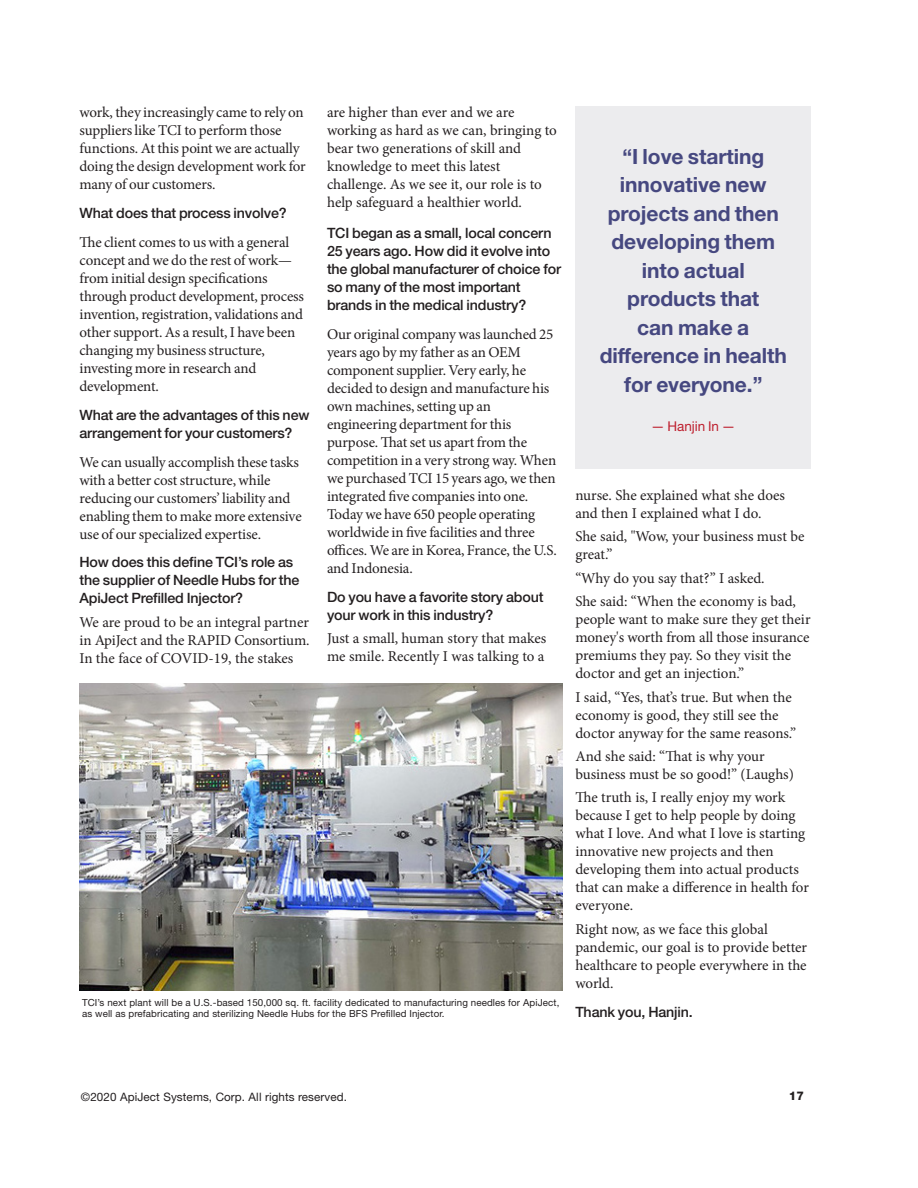
<style>
.page{position:relative;width:918px;height:1188px;background:#fff}
.page>*{position:absolute;margin:0;border:0;box-sizing:border-box;transform-origin:0 0}
.t1{font:700 21px/28.5px "Helvetica Neue LT Std";letter-spacing:-.005em;color:#464880;text-align:center}
.t2{font:15px/18px "Minion Pro";letter-spacing:-.01em;color:#231f20}
.t3{font:500 14.25px/18px "Helvetica Neue LT Std";letter-spacing:-.01em;color:#231f20}
.t4{font:13.5px "Helvetica Neue LT Std";letter-spacing:-.005em;color:#be1f2e}
.t5{font:800 12px "Helvetica Neue LT Std";color:#231f20}
.t6{font:11.7px "Helvetica Neue LT Std";letter-spacing:.01em;color:#231f20}
.t7{font:9.75px/11.2px "Helvetica Neue LT Std";letter-spacing:.01em;color:#231f20}
</style>
<div class="page">
<div style="left:575px;top:106px;width:236px;height:363px;background:#ececee"></div>
<img style="left:80px;top:683px;width:482px;height:308px">
<p class="t2" style="left:80px;top:105px;width:228px">work, they increasingly came to rely on suppliers like TCI to perform those functions. At this point we are actually doing the design development work for many of our customers.</p>
<p class="t3" style="left:80px;top:206px;width:209px">What does that process involve?</p>
<p class="t2" style="left:80px;top:235px;width:226px">The client comes to us with a general concept and we do the rest of work— from initial design specifications through product development, process invention, registration, validations and other support. As a result, I have been changing my business structure, investing more in research and development.</p>
<p class="t3" style="left:80px;top:407px;width:232px">What are the advantages of this new arrangement for your customers?</p>
<p class="t2" style="left:80px;top:454px;width:224px">We can usually accomplish these tasks with a better cost structure, while reducing our customers’ liability and enabling them to make more extensive use of our specialized expertise.</p>
<p class="t3" style="left:80px;top:555px;width:221px">How does this define TCI’s role as the supplier of Needle Hubs for the<br>ApiJect Prefilled Injector?</p>
<p class="t2" style="left:80px;top:614px;width:232px;text-align:justify">We are proud to be an integral partner in ApiJect and the RAPID Consortium.<br>In the face of COVID-19, the stakes</p>
<p class="t2" style="left:327px;top:105px;width:231px">are higher than ever and we are working as hard as we can, bringing to bear two generations of skill and knowledge to meet this latest challenge. As we see it, our role is to help safeguard a healthier world.</p>
<p class="t3" style="left:327px;top:226px;width:236px">TCI began as a small, local concern 25 years ago. How did it evolve into the global manufacturer of choice for so many of the most important brands in the medical industry?</p>
<p class="t2" style="left:327px;top:327px;width:231px">Our original company was launched 25 years ago by my father as an OEM component supplier. Very early, he decided to design and manufacture his own machines, setting up an engineering department for this purpose. That set us apart from the competition in a very strong way. When we purchased TCI 15 years ago, we then integrated five companies into one.<br>Today we have 650 people operating worldwide in five facilities and three offices. We are in Korea, France, the U.S. and Indonesia.</p>
<p class="t3" style="left:327px;top:589px;width:218px">Do you have a favorite story about your work in this industry?</p>
<p class="t2" style="left:327px;top:631px;width:221px">Just a small, human story that makes me smile. Recently I was talking to a</p>
<p class="t7" style="left:82px;top:998px;width:479px">TCI’s next plant will be a U.S.-based 150,000 sq. ft. facility dedicated to manufacturing needles for ApiJect, as well as prefabricating and sterilizing Needle Hubs for the BFS Prefilled Injector.</p>
<h1 class="t1" style="left:600px;top:144px;width:189px">“I love starting innovative new projects and then developing them into actual products that<br>can make a difference in health for everyone.”</h1>
<p class="t4" style="left:651px;top:421px;width:86px">— Hanjin In —</p>
<p class="t2" style="left:575px;top:487px;width:211px">nurse. She explained what she does and then I explained what I do.</p>
<p class="t2" style="left:575px;top:529px;width:231px">She said, "Wow, your business must be great.”</p>
<p class="t2" style="left:575px;top:568px;width:222px;line-height:23.4px">“Why do you say that?” I asked.<br>She said: “When the economy is bad,</p>
<p class="t2" style="left:575px;top:612px;width:237px">people want to make sure they get their money's worth from all those insurance premiums they pay. So they visit the doctor and get an injection.”</p>
<p class="t2" style="left:575px;top:689px;width:222px">I said, “Yes, that’s true. But when the economy is good, they still see the doctor anyway for the same reasons.”</p>
<p class="t2" style="left:575px;top:748px;width:220px">And she said: “That is why your business must be so good!” (Laughs)</p>
<p class="t2" style="left:575px;top:790px;width:235px">The truth is, I really enjoy my work because I get to help people by doing what I love. And what I love is starting innovative new projects and then developing them into actual products that can make a difference in health for everyone.</p>
<p class="t2" style="left:575px;top:921px;width:233px">Right now, as we face this global pandemic, our goal is to provide better healthcare to people everywhere in the world.</p>
<p class="t3" style="left:575px;top:1004px;width:119px">Thank you, Hanjin.</p>
<p class="t6" style="left:81px;top:1093px;width:268px">©2020 ApiJect Systems, Corp. All rights reserved.</p>
<p class="t5" style="left:789px;top:1088px;width:17px">17</p>
</div>
